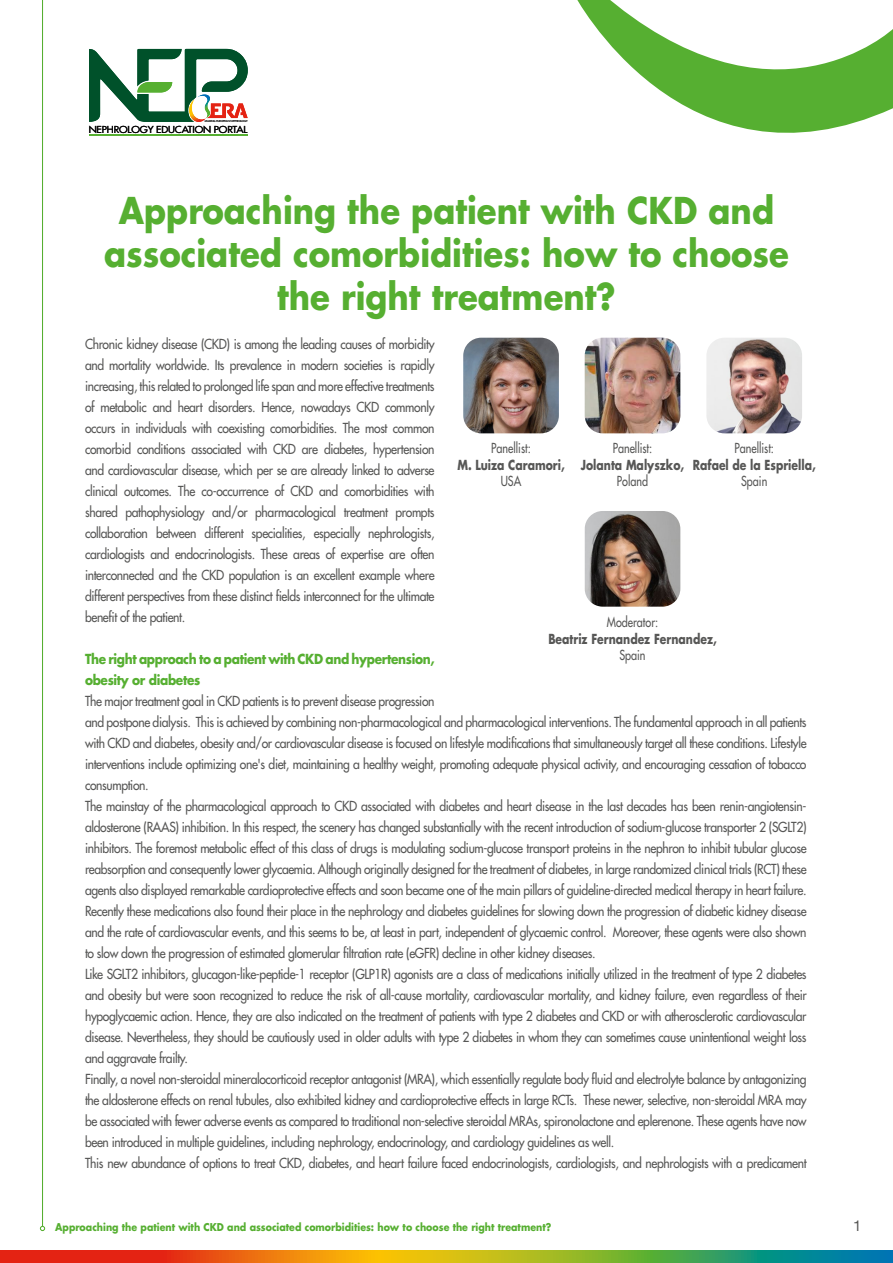
<style>
.page{position:relative;width:893px;height:1263px;background:#fff}
.page>*{position:absolute;margin:0;border:0;box-sizing:border-box;transform-origin:0 0}
.t1{font:700 36px/43.2px "Futura Std";color:#56af31;text-align:center;scale:.9 1}
.t2{font:15px "Helvetica Neue";color:#575756}
.t3{font:500 13.5px/21px "Futura Std";letter-spacing:-.03em;color:#575756;text-align:justify;scale:.9 1}
.t4{font:700 13.5px "Futura Std";color:#575756;scale:.8 1}
.t5{font:700 13.5px/21px "Futura Std";letter-spacing:-.03em;color:#56af31;scale:.9 1}
.t6{font:500 13.5px "Futura Std";color:#575756;scale:.8 1}
.t7{font:500 13.5px "Futura Std";letter-spacing:-.03em;color:#575756;scale:.8 1}
.t8{font:700 10.5px "Futura Std";color:#56af31;scale:.9 1}
.t9{font:500 9.45px "Futura Std";letter-spacing:-.015em;color:#000;scale:1.09 1}
.t10{font:500 2.7px "Futura Std";color:#000}
</style>
<div class="page">
<svg style="left:0;top:1250px;width:893px;height:13px;background:#a18431"></svg>
<svg style="left:577px;top:0;width:316px;height:133px"></svg>
<hr style="left:42px;top:0;width:1px;height:1226px;background:#56af31">
<svg style="left:40px;top:1226px;width:5px;height:5px"></svg>
<hr style="left:90px;top:134px;width:158px;height:1px;background:#56af31">
<svg style="left:89px;top:49px;width:159px;height:73px"></svg>
<img style="left:463px;top:338px;width:96px;height:95px">
<img style="left:706px;top:338px;width:96px;height:95px">
<img style="left:585px;top:511px;width:95px;height:96px">
<img style="left:585px;top:338px;width:95px;height:95px">
<p class="t10" style="left:205px;top:119px;width:44px">LEADING EUROPEAN NEPHROLOGY</p>
<p class="t9" style="left:89px;top:123px;width:147px">NEPHROLOGY EDUCATION PORTAL</p>
<h1 class="t1" style="left:104px;top:188px;width:762px">Approaching the patient with CKD and associated comorbidities: how to choose the right treatment?</h1>
<p class="t3" style="left:85px;top:333px;width:390px">Chronic kidney disease (CKD) is among the leading causes of morbidity and mortality worldwide. Its prevalence in modern societies is rapidly increasing, this related to prolonged life span and more effective treatments of metabolic and heart disorders. Hence, nowadays CKD commonly occurs in individuals with coexisting comorbidities. The most common comorbid conditions associated with CKD are diabetes, hypertension and cardiovascular disease, which per se are already linked to adverse clinical outcomes. The co-occurrence of CKD and comorbidities with shared pathophysiology and/or pharmacological treatment prompts collaboration between different specialities, especially nephrologists, cardiologists and endocrinologists. These areas of expertise are often interconnected and the CKD population is an excellent example where different perspectives from these distinct fields interconnect for the ultimate benefit of the patient.</p>
<p class="t5" style="left:85px;top:648px;width:390px">The right approach to a patient with CKD and hypertension, obesity or diabetes</p>
<p class="t3" style="left:85px;top:690px;width:803px;text-align:left">The major treatment goal in CKD patients is to prevent disease progression<br>and postpone dialysis. This is achieved by combining non-pharmacological and pharmacological interventions. The fundamental approach in all patients with CKD and diabetes, obesity and/or cardiovascular disease is focused on lifestyle modifications that simultaneously target all these conditions. Lifestyle interventions include optimizing one's diet, maintaining a healthy weight, promoting adequate physical activity, and encouraging cessation of tobacco consumption.<br>The mainstay of the pharmacological approach to CKD associated with diabetes and heart disease in the last decades has been renin-angiotensin&shy;aldosterone (RAAS) inhibition. In this respect, the scenery has changed substantially with the recent introduction of sodium-glucose transporter 2 (SGLT2) inhibitors. The foremost metabolic effect of this class of drugs is modulating sodium-glucose transport proteins in the nephron to inhibit tubular glucose reabsorption and consequently lower glycaemia. Although originally designed for the treatment of diabetes, in large randomized clinical trials (RCT) these agents also displayed remarkable cardioprotective effects and soon became one of the main pillars of guideline-directed medical therapy in heart failure.<br>Recently these medications also found their place in the nephrology and diabetes guidelines for slowing down the progression of diabetic kidney disease and the rate of cardiovascular events, and this seems to be, at least in part, independent of glycaemic control. Moreover, these agents were also shown to slow down the progression of estimated glomerular filtration rate (eGFR) decline in other kidney diseases.<br>Like SGLT2 inhibitors, glucagon-like-peptide-1 receptor (GLP1R) agonists are a class of medications initially utilized in the treatment of type 2 diabetes and obesity but were soon recognized to reduce the risk of all-cause mortality, cardiovascular mortality, and kidney failure, even regardless of their hypoglycaemic action. Hence, they are also indicated on the treatment of patients with type 2 diabetes and CKD or with atherosclerotic cardiovascular disease. Nevertheless, they should be cautiously used in older adults with type 2 diabetes in whom they can sometimes cause unintentional weight loss and aggravate frailty.<br>Finally, a novel non-steroidal mineralocorticoid receptor antagonist (MRA), which essentially regulate body fluid and electrolyte balance by antagonizing the aldosterone effects on renal tubules, also exhibited kidney and cardioprotective effects in large RCTs. These newer, selective, non-steroidal MRA may be associated with fewer adverse events as compared to traditional non-selective steroidal MRAs, spironolactone and eplerenone. These agents have now been introduced in multiple guidelines, including nephrology, endocrinology, and cardiology guidelines as well.<br>This new abundance of options to treat CKD, diabetes, and heart failure faced endocrinologists, cardiologists, and nephrologists with a predicament</p>
<p class="t6" style="left:491px;top:440px;width:51px">Panellist:</p>
<p class="t4" style="left:457px;top:455px;width:136px">M. Luiza Caramori,</p>
<p class="t7" style="left:501px;top:473px;width:27px">USA</p>
<p class="t6" style="left:613px;top:440px;width:51px">Panellist:</p>
<p class="t4" style="left:581px;top:455px;width:131px">Jolanta Malyszko,</p>
<p class="t7" style="left:617px;top:473px;width:41px">Poland</p>
<p class="t6" style="left:734px;top:440px;width:51px">Panellist:</p>
<p class="t4" style="left:693px;top:455px;width:155px">Rafael de la Espriella,</p>
<p class="t7" style="left:741px;top:473px;width:34px">Spain</p>
<p class="t6" style="left:607px;top:614px;width:66px">Moderator:</p>
<p class="t4" style="left:548px;top:630px;width:212px">Beatriz Fernandez Fernandez,</p>
<p class="t7" style="left:619px;top:647px;width:34px">Spain</p>
<p class="t8" style="left:55px;top:1220px;width:553px">Approaching the patient with CKD and associated comorbidities: how to choose the right treatment?</p>
<p class="t2" style="left:853px;top:1214px;width:10px">1</p>
</div>
